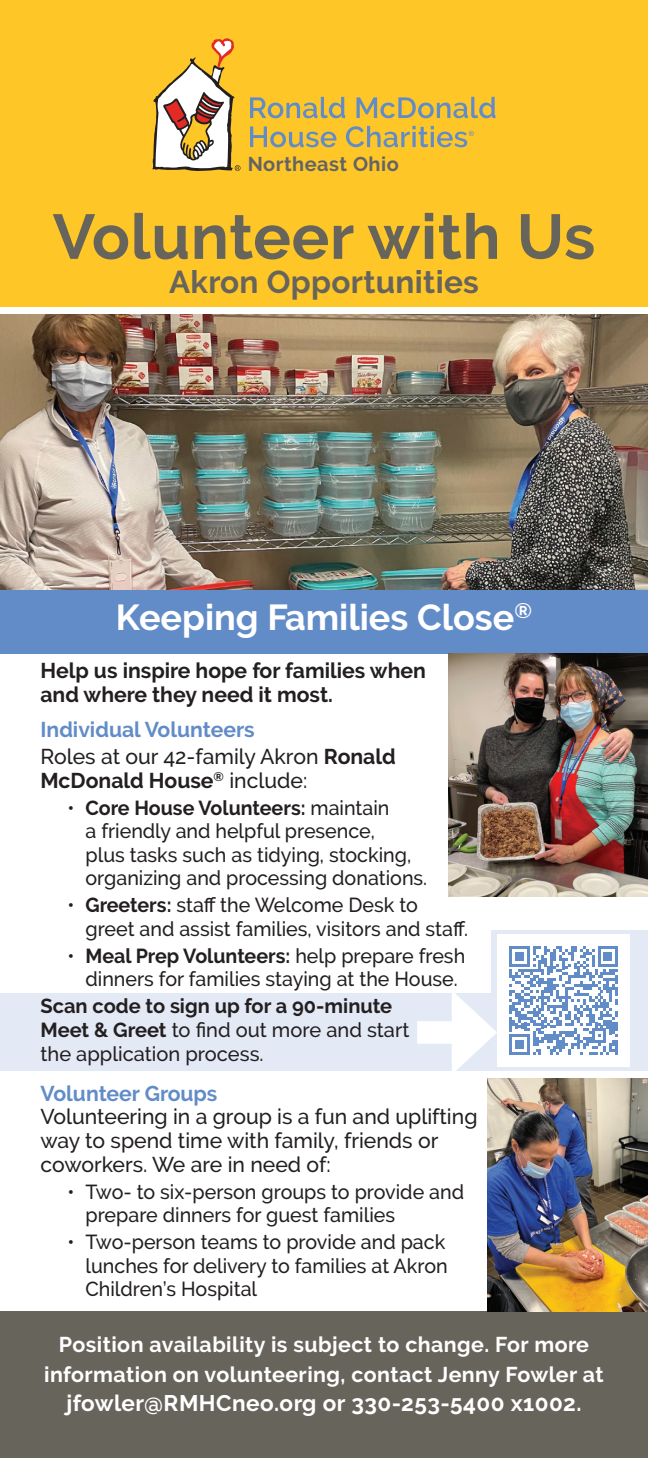
<style>
.page{position:relative;width:648px;height:1458px;background:#fff}
.page>*{position:absolute;margin:0;border:0;box-sizing:border-box;transform-origin:0 0}
.t1{font:700 63px "Raleway";letter-spacing:.01em;color:#67645c}
.t2{font:700 36px "Raleway";color:#fff}
.t3{font:700 31.5px "Raleway";letter-spacing:.01em;color:#67645c}
.t4{font:700 22.5px "Raleway";letter-spacing:.02em;color:#fff}
.t5{font:500 21.38px/23.6px "Raleway";color:#231f20}
.t6{font:700 21.38px/29.2px "Raleway";letter-spacing:.02em;color:#fff;text-align:center}
.t7{font:700 21.38px/24.8px "Raleway";color:#231f20}
.t8{font:700 21.38px "Raleway";color:#628cc8}
.t9{font:500 20.25px/23.6px "Raleway";color:#231f20}
.t10{font:700 20.03px "Raleway";letter-spacing:.025em;color:#636366}
.s1{font-weight:700;color:#628cc8}
.s2{font-weight:700}
.s3{font-weight:500}
</style>
<div class="page">
<div style="left:492px;top:930px;width:156px;height:141px;background:#e3e9f5"></div>
<div style="left:0;top:994px;width:648px;height:77px;background:#e3e9f5"></div>
<div style="left:0;top:1311px;width:648px;height:147px;background:#67645c"></div>
<div style="left:0;top:0;width:648px;height:307px;background:#fec627"></div>
<img style="left:0;top:315px;width:648px;height:275px">
<svg style="left:250px;top:97px;width:95px;height:21px"></svg>
<svg style="left:356px;top:97px;width:140px;height:21px"></svg>
<svg style="left:250px;top:126px;width:86px;height:21px"></svg>
<svg style="left:152px;top:38px;width:88px;height:133px"></svg>
<svg style="left:346px;top:126px;width:128px;height:21px"></svg>
<div style="left:0;top:590px;width:648px;height:64px;background:#628cc8"></div>
<img style="left:449px;top:654px;width:199px;height:242px">
<img style="left:488px;top:1079px;width:160px;height:232px">
<div style="left:497px;top:934px;width:133px;height:133px;background:#fff"></div>
<svg style="left:509px;top:946px;width:109px;height:109px"></svg>
<hr style="left:615px;top:1040px;width:3px;height:15px;background:#628cc8">
<div style="left:417px;top:1021px;width:52px;height:23px;background:#fff"></div>
<svg style="left:452px;top:990px;width:45px;height:81px"></svg>
<p class="t10" style="left:248px;top:153px;width:153px">Northeast Ohio</p>
<h1 class="t1" style="left:53px;top:201px;width:544px">Volunteer with Us</h1>
<h3 class="t3" style="left:169px;top:264px;width:311px">Akron Opportunities</h3>
<h2 class="t2" style="left:116px;top:597px;width:418px">Keeping Families Close<sup>®</sup></h2>
<p class="t7" style="left:40px;top:658px;width:387px">Help us inspire hope for families when and where they need it most.</p>
<p class="t5" style="left:40px;top:716px;width:357px;line-height:26.8px"><span class="s1">Individual Volunteers<br></span>Roles at our 42-family Akron <span class="s2">Ronald</span></p>
<p class="t7" style="left:40px;top:768px;width:268px">McDonald House<sup>®</sup> <span class="s3">include:</span></p>
<p class="t9" style="left:85px;top:796px;width:343px;text-indent:-18px">• <span class="s2">Core House Volunteers:</span> maintain<br>a friendly and helpful presence,<br>plus tasks such as tidying, stocking, organizing and processing donations.</p>
<p class="t9" style="left:85px;top:893px;width:384px;text-indent:-18px">• <span class="s2">Greeters:</span> staff the Welcome Desk to greet and assist families, visitors and staff.</p>
<p class="t9" style="left:68px;top:944px;width:399px;text-align:center">• <span class="s2">Meal Prep Volunteers:</span> help prepare fresh dinners for families staying at the House.</p>
<p class="t9" style="left:40px;top:994px;width:370px"><span class="s2">Scan code to sign up for a 90-minute<br>Meet &amp; Greet</span> to find out more and start the application process.</p>
<p class="t8" style="left:40px;top:1081px;width:179px">Volunteer Groups</p>
<p class="t5" style="left:40px;top:1105px;width:439px">Volunteering in a group is a fun and uplifting way to spend time with family, friends or coworkers. We are in need of:</p>
<p class="t9" style="left:85px;top:1180px;width:380px;text-indent:-18px">• Two- to six-person groups to provide and prepare dinners for guest families</p>
<p class="t9" style="left:85px;top:1230px;width:364px;text-indent:-18px">• Two-person teams to provide and pack lunches for delivery to families at Akron<br>Children’s Hospital</p>
<p class="t6" style="left:44px;top:1330px;width:561px">Position availability is subject to change. For more information on volunteering, contact Jenny Fowler at</p>
<p class="t4" style="left:67px;top:1390px;width:516px">jfowler@RMHCneo.org or 330-253-5400 x1002.</p>
</div>
